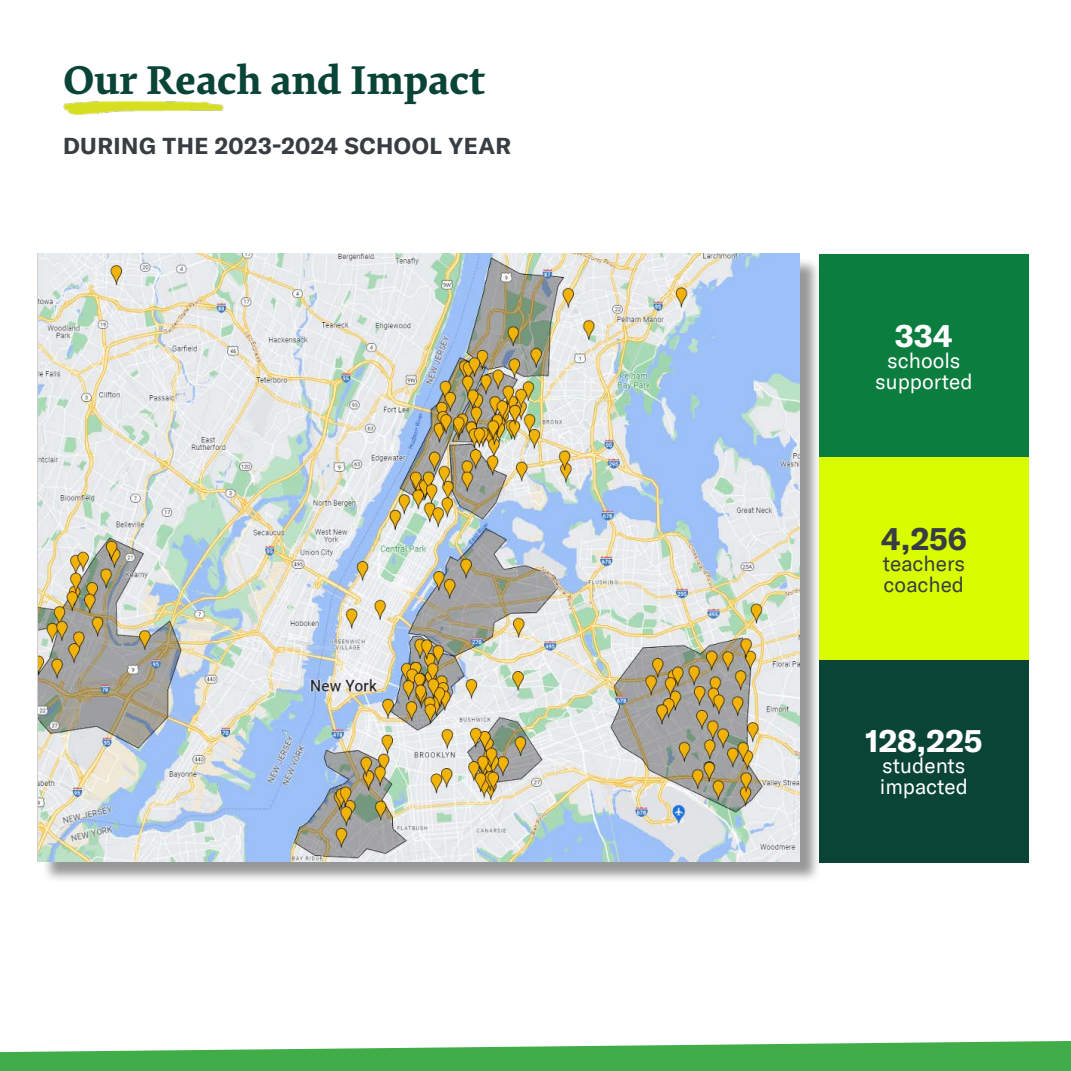
<style>
.page{position:relative;width:1071px;height:1071px;background:#fff}
.page>*{position:absolute;margin:0;border:0;box-sizing:border-box;transform-origin:0 0}
.t1{font:700 42px "Elena Basic";color:#0a4437}
.t2{font:700 31.5px "GT America";color:#fff}
.t3{font:700 31.5px "GT America";color:#373d42}
.t4{font:700 22.75px "GT America";letter-spacing:.02em;color:#373d42}
.t5{font:21px/21px "GT America";color:#fff;text-align:center}
.t6{font:21px/21px "GT America";color:#373d42}
</style>
<div class="page">
<img style="left:63px;top:101px;width:161px;height:13px">
<div style="left:42px;top:257px;width:779px;height:626px;background:#000;opacity:.41"></div>
<img style="left:38px;top:254px;width:762px;height:608px">
<div style="left:819px;top:254px;width:210px;height:203px;background:#0a7d3f"></div>
<div style="left:819px;top:457px;width:210px;height:203px;background:#d9fc00"></div>
<div style="left:819px;top:660px;width:210px;height:202px;background:#0a4437"></div>
<svg style="left:0;top:1041px;width:1071px;height:30px"></svg>
<h1 class="t1" style="left:63px;top:49px;width:424px">Our Reach and Impact</h1>
<p class="t4" style="left:63px;top:131px;width:450px">DURING THE 2023-2024 SCHOOL YEAR</p>
<h2 class="t2" style="left:895px;top:316px;width:60px">334</h2>
<p class="t5" style="left:875px;top:350px;width:99px">schools supported</p>
<h2 class="t3" style="left:881px;top:519px;width:88px">4,256</h2>
<p class="t6" style="left:883px;top:553px;width:84px">teachers coached</p>
<h2 class="t2" style="left:865px;top:722px;width:119px">128,225</h2>
<p class="t5" style="left:880px;top:756px;width:90px;text-align:left">students impacted</p>
</div>
